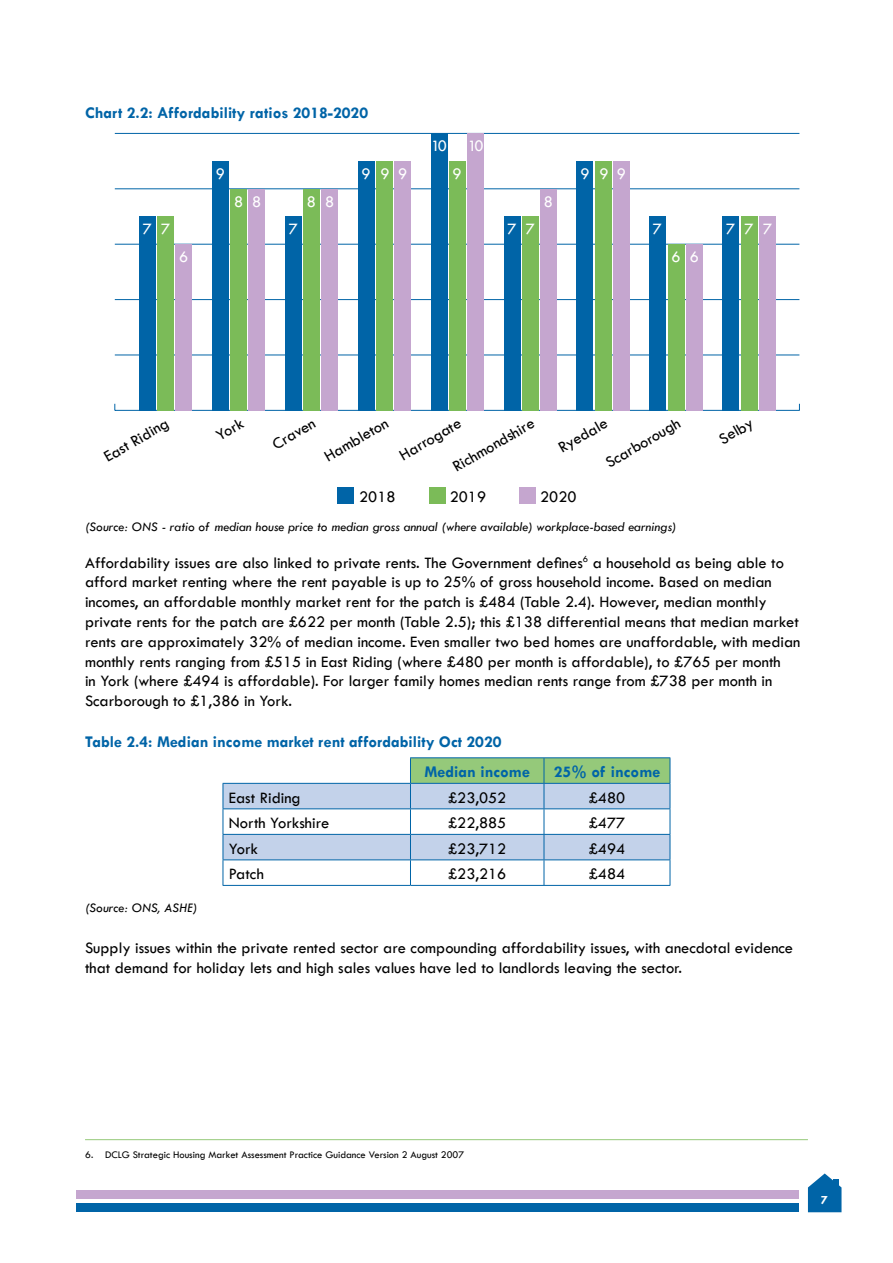
<style>
.page{position:relative;width:893px;height:1263px;background:#fff}
.page>*{position:absolute;margin:0;border:0;box-sizing:border-box;transform-origin:0 0}
.t1{font:16.5px/19.8px "Tw Cen";color:#000}
.t2{font:700 16.5px/30.2px "Tw Cen";color:#0064a7}
.t3{font:16.5px "Tw Cen";letter-spacing:.505em;color:#fff}
.t4{font:italic 13.5px "Tw Cen";color:#000}
.t5{font:700 12.75px "Tw Cen";color:#fff}
.t6{font:10.5px "Tw Cen";color:#000}
</style>
<div class="page">
<hr style="left:115px;top:410px;width:684px;height:1px;background:#0064a7">
<hr style="left:115px;top:355px;width:684px;height:1px;background:#0064a7">
<hr style="left:115px;top:299px;width:684px;height:1px;background:#0064a7">
<hr style="left:115px;top:244px;width:684px;height:1px;background:#0064a7">
<hr style="left:115px;top:188px;width:684px;height:1px;background:#0064a7">
<hr style="left:115px;top:133px;width:684px;height:1px;background:#0064a7">
<div style="left:77px;top:1203px;width:722px;height:9px;background:#0064a7"></div>
<div style="left:77px;top:1191px;width:722px;height:8px;background:#c5a6cf"></div>
<svg style="left:808px;top:1173px;width:33px;height:39px"></svg>
<hr style="left:223px;top:885px;width:187px;height:1px;background:#0064a7">
<hr style="left:410px;top:885px;width:134px;height:1px;background:#0064a7">
<hr style="left:544px;top:885px;width:126px;height:1px;background:#0064a7">
<hr style="left:410px;top:757px;width:134px;height:1px;background:#0064a7">
<hr style="left:544px;top:757px;width:126px;height:1px;background:#0064a7">
<svg style="left:223px;top:758px;width:448px;height:127px"></svg>
<hr style="left:410px;top:783px;width:134px;height:1px;background:#0064a7">
<hr style="left:544px;top:783px;width:126px;height:1px;background:#0064a7">
<hr style="left:85px;top:1139px;width:723px;height:1px;background:#95c97a">
<div style="left:759px;top:217px;width:16px;height:193px;background:#c5a6cf"></div>
<div style="left:741px;top:217px;width:16px;height:193px;background:#7bbb58"></div>
<div style="left:722px;top:217px;width:17px;height:193px;background:#0064a7"></div>
<div style="left:686px;top:244px;width:16px;height:166px;background:#c5a6cf"></div>
<div style="left:668px;top:244px;width:16px;height:166px;background:#7bbb58"></div>
<div style="left:650px;top:217px;width:16px;height:193px;background:#0064a7"></div>
<div style="left:613px;top:161px;width:17px;height:249px;background:#c5a6cf"></div>
<div style="left:595px;top:161px;width:16px;height:249px;background:#7bbb58"></div>
<div style="left:577px;top:161px;width:16px;height:249px;background:#0064a7"></div>
<div style="left:540px;top:189px;width:17px;height:221px;background:#c5a6cf"></div>
<div style="left:522px;top:217px;width:16px;height:193px;background:#7bbb58"></div>
<div style="left:504px;top:217px;width:16px;height:193px;background:#0064a7"></div>
<div style="left:467px;top:133px;width:17px;height:277px;background:#c5a6cf"></div>
<div style="left:449px;top:161px;width:16px;height:249px;background:#7bbb58"></div>
<div style="left:431px;top:133px;width:16px;height:277px;background:#0064a7"></div>
<div style="left:394px;top:161px;width:17px;height:249px;background:#c5a6cf"></div>
<div style="left:376px;top:161px;width:17px;height:249px;background:#7bbb58"></div>
<div style="left:358px;top:161px;width:16px;height:249px;background:#0064a7"></div>
<div style="left:321px;top:189px;width:17px;height:221px;background:#c5a6cf"></div>
<div style="left:303px;top:189px;width:17px;height:221px;background:#7bbb58"></div>
<div style="left:285px;top:217px;width:16px;height:193px;background:#0064a7"></div>
<div style="left:249px;top:189px;width:16px;height:221px;background:#c5a6cf"></div>
<div style="left:230px;top:189px;width:17px;height:221px;background:#7bbb58"></div>
<div style="left:212px;top:161px;width:17px;height:249px;background:#0064a7"></div>
<div style="left:176px;top:244px;width:16px;height:166px;background:#c5a6cf"></div>
<div style="left:520px;top:488px;width:16px;height:16px;background:#c5a6cf"></div>
<div style="left:157px;top:217px;width:17px;height:193px;background:#7bbb58"></div>
<div style="left:429px;top:488px;width:17px;height:16px;background:#7bbb58"></div>
<div style="left:139px;top:217px;width:17px;height:193px;background:#0064a7"></div>
<div style="left:338px;top:488px;width:16px;height:16px;background:#0064a7"></div>
<p class="t2" style="left:85px;top:97px;width:285px">Chart 2.2: Affordability ratios 2018-2020</p>
<p class="t3" style="left:431px;top:136px;width:17px">10</p>
<p class="t3" style="left:468px;top:136px;width:17px">10</p>
<p class="t3" style="left:216px;top:164px;width:11px">9</p>
<p class="t3" style="left:362px;top:164px;width:47px">999</p>
<p class="t3" style="left:453px;top:164px;width:11px">9</p>
<p class="t3" style="left:580px;top:164px;width:47px">999</p>
<p class="t3" style="left:234px;top:192px;width:11px">8</p>
<p class="t3" style="left:252px;top:191px;width:11px">8</p>
<p class="t3" style="left:325px;top:191px;width:11px">8</p>
<p class="t3" style="left:307px;top:191px;width:11px">8</p>
<p class="t3" style="left:544px;top:191px;width:11px">8</p>
<p class="t3" style="left:526px;top:219px;width:11px">7</p>
<p class="t3" style="left:744px;top:219px;width:29px">7 7</p>
<p class="t3" style="left:161px;top:219px;width:11px">7</p>
<p class="t3" style="left:507px;top:219px;width:11px">7</p>
<p class="t3" style="left:653px;top:219px;width:11px">7</p>
<p class="t3" style="left:726px;top:219px;width:11px">7</p>
<p class="t3" style="left:143px;top:219px;width:11px">7</p>
<p class="t3" style="left:289px;top:219px;width:11px">7</p>
<p class="t3" style="left:179px;top:247px;width:11px">6</p>
<p class="t3" style="left:671px;top:247px;width:29px">6 6</p>
<p class="t1" style="left:100px;top:449px;width:73px;rotate:-30deg">East Riding</p>
<p class="t1" style="left:212px;top:428px;width:31px;rotate:-30deg">York</p>
<p class="t1" style="left:269px;top:436px;width:48px;rotate:-30deg">Craven</p>
<p class="t1" style="left:602px;top:455px;width:85px;rotate:-30deg">Scarborough</p>
<p class="t1" style="left:715px;top:431px;width:38px;rotate:-30deg">Selby</p>
<p class="t1" style="left:449px;top:459px;width:93px;rotate:-30deg">Richmondshire</p>
<p class="t1" style="left:321px;top:449px;width:72px;rotate:-30deg">Hambleton</p>
<p class="t1" style="left:396px;top:447px;width:70px;rotate:-30deg">Harrogate</p>
<p class="t1" style="left:555px;top:440px;width:56px;rotate:-30deg">Ryedale</p>
<p class="t1" style="left:359px;top:487px;width:38px">2018</p>
<p class="t1" style="left:450px;top:487px;width:38px">2019</p>
<p class="t1" style="left:540px;top:487px;width:38px">2020</p>
<p class="t4" style="left:85px;top:518px;width:593px">(Source: ONS - ratio of median house price to median gross annual (where available) workplace-based earnings)</p>
<p class="t1" style="left:85px;top:552px;width:717px">Affordability issues are also linked to private rents. The Government defines<sup>6</sup> a household as being able to afford market renting where the rent payable is up to 25% of gross household income. Based on median incomes, an affordable monthly market rent for the patch is £484 (Table 2.4). However, median monthly private rents for the patch are £622 per month (Table 2.5); this £138 differential means that median market rents are approximately 32% of median income. Even smaller two bed homes are unaffordable, with median monthly rents ranging from £515 in East Riding (where £480 per month is affordable), to £765 per month<br>in York (where £494 is affordable). For larger family homes median rents range from £738 per month in Scarborough to £1,386 in York.</p>
<p class="t2" style="left:425px;top:726px;width:107px;text-indent:-340px">Table 2.4: Median income market rent affordability Oct 2020<br>Median income</p>
<p class="t2" style="left:554px;top:757px;width:108px">25% of income</p>
<p class="t1" style="left:229px;top:788px;width:73px">East Riding</p>
<p class="t1" style="left:448px;top:788px;width:60px">£23,052</p>
<p class="t1" style="left:589px;top:788px;width:38px">£480</p>
<p class="t1" style="left:229px;top:813px;width:102px">North Yorkshire</p>
<p class="t1" style="left:448px;top:813px;width:60px">£22,885</p>
<p class="t1" style="left:589px;top:813px;width:38px">£477</p>
<p class="t1" style="left:229px;top:839px;width:31px">York</p>
<p class="t1" style="left:448px;top:839px;width:60px">£23,712</p>
<p class="t1" style="left:589px;top:839px;width:38px">£494</p>
<p class="t1" style="left:229px;top:864px;width:37px">Patch</p>
<p class="t1" style="left:448px;top:864px;width:60px">£23,216</p>
<p class="t1" style="left:589px;top:864px;width:38px">£484</p>
<p class="t4" style="left:85px;top:900px;width:114px">(Source: ONS, ASHE)</p>
<p class="t1" style="left:85px;top:938px;width:710px">Supply issues within the private rented sector are compounding affordability issues, with anecdotal evidence that demand for holiday lets and high sales values have led to landlords leaving the sector.</p>
<p class="t6" style="left:85px;top:1148px;width:380px">6. DCLG Strategic Housing Market Assessment Practice Guidance Version 2 August 2007</p>
<p class="t5" style="left:821px;top:1192px;width:8px">7</p>
</div>
